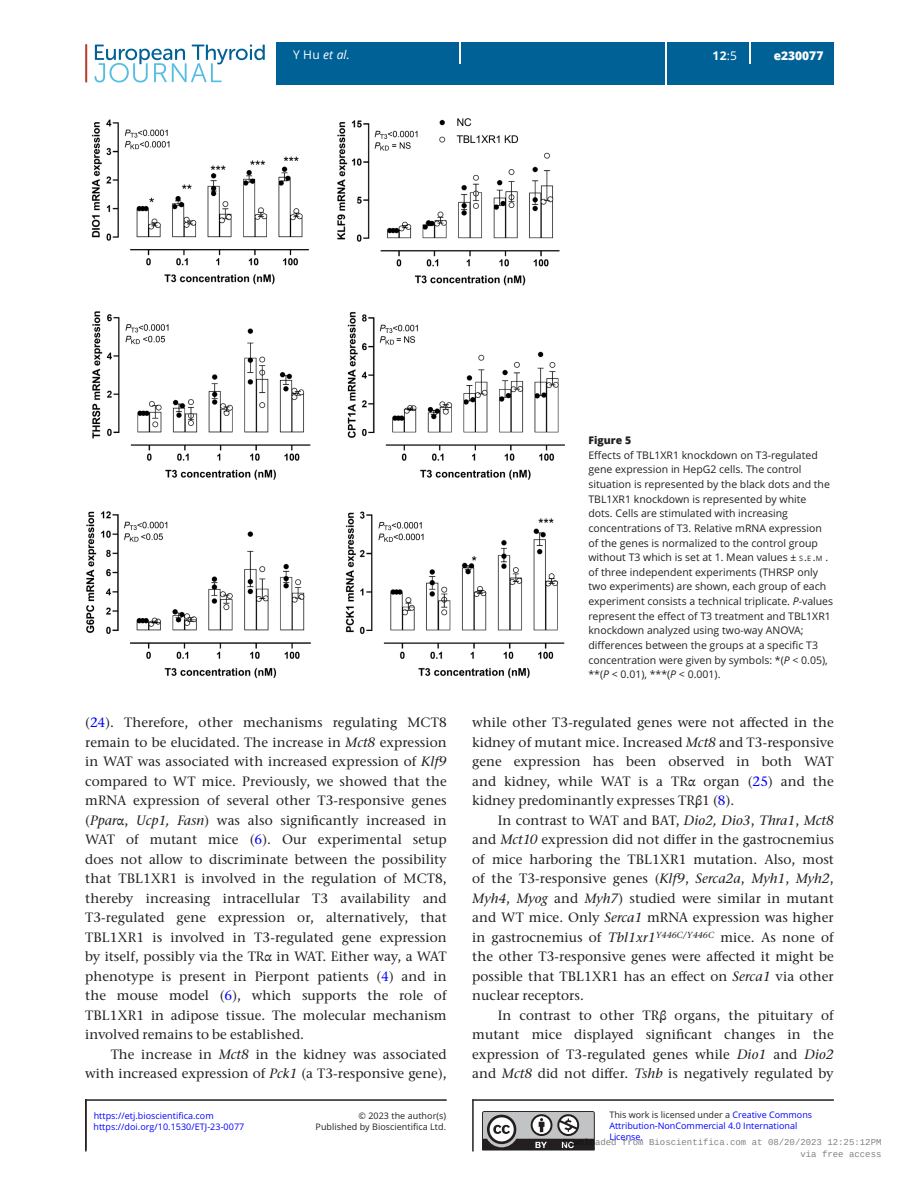
<style>
.page{position:relative;width:919px;height:1187px;background:#fff}
.page>*{position:absolute;margin:0;border:0;box-sizing:border-box;transform-origin:0 0}
.TXI{font:500 13.5px/19.5px "Stone Serif ITC Pro";letter-spacing:.005em;color:#231f20;text-align:justify}
.t1{font:italic 12px "Open Sans";color:#fff}
.t2{font:800 12px "Open Sans";color:#fff}
.t3{font:700 12px "Open Sans";color:#fff}
.FC{font:10.5px/14.7px "Open Sans";color:#231f20}
.FC-2{font:800 10.5px "Open Sans";color:#231f20}
.t4{font:9px/11.2px "Open Sans";color:#00f}
.t5{font:9px/12px "Liberation Mono";color:rgb(0 0 0/.5);text-align:right}
.t6{font:9px "Open Sans";letter-spacing:.005em;color:#231f20}
.s1{font-style:normal}
.s2{font-weight:400}
.s3{color:#00f}
.s4{font-style:italic}
.s5{font-family:"STIX Two Text"}
.s6{font-size:7.35px}
.s7{font-style:inherit}
.s8{color:#231f20}
</style>
<div class="page">
<div style="left:276px;top:42px;width:557px;height:43px;background:#006196"></div>
<svg style="left:94px;top:45px;width:171px;height:37px"></svg>
<hr style="left:85px;top:44px;width:2px;height:39px;background:#b7402f">
<svg style="left:459px;top:42px;width:1px;height:22px"></svg>
<hr style="left:665px;top:42px;width:1px;height:43px;background:#fff">
<svg style="left:749px;top:42px;width:1px;height:22px"></svg>
<img style="left:86px;top:118px;width:479px;height:560px">
<svg style="left:482px;top:1111px;width:112px;height:39px;background:#8b898b"></svg>
<hr style="left:85px;top:1099px;width:361px;height:1px;background:#231f20">
<hr style="left:85px;top:1099px;width:2px;height:52px;background:#231f20">
<hr style="left:472px;top:1099px;width:1px;height:52px;background:#231f20">
<hr style="left:472px;top:1099px;width:361px;height:1px;background:#231f20">
<p class="t1" style="left:293px;top:47px;width:58px"><span class="s1">Y Hu</span> et al.</p>
<p class="t3" style="left:712px;top:47px;width:26px">12<span class="s2">:5</span></p>
<p class="t2" style="left:773px;top:46px;width:51px">e230077</p>
<p class="TXI" style="left:85px;top:712px;width:363px">(<span class="s3">24</span>). Therefore, other mechanisms regulating MCT8 remain to be elucidated. The increase in <span class="s4">Mct8</span> expression in WAT was associated with increased expression of <span class="s4">Klf9 </span>compared to WT mice. Previously, we showed that the mRNA expression of several other T3-responsive genes (<span class="s4">Ppar</span><span class="s5">α</span>, <span class="s4">Ucp1, Fasn</span>) was also significantly increased in WAT of mutant mice (<span class="s3">6</span>). Our experimental setup does not allow to discriminate between the possibility that TBL1XR1 is involved in the regulation of MCT8, thereby increasing intracellular T3 availability and T3-regulated gene expression or, alternatively, that TBL1XR1 is involved in T3-regulated gene expression by itself, possibly via the TR<span class="s5">α</span> in WAT. Either way, a WAT phenotype is present in Pierpont patients (<span class="s3">4</span>) and in the mouse model (<span class="s3">6</span>), which supports the role of TBL1XR1 in adipose tissue. The molecular mechanism involved remains to be established.</p>
<p class="TXI" style="left:85px;top:1044px;width:363px;text-align:right">The increase in <span class="s4">Mct8</span> in the kidney was associated with increased expression of <span class="s4">Pck1</span> (a T3-responsive gene),</p>
<p class="t4" style="left:94px;top:1109px;width:122px">https://etj.bioscientifica.com</p>
<p class="t6" style="left:358px;top:1109px;width:89px">© 2023 the author(s)</p>
<p class="t4" style="left:93px;top:1121px;width:152px">https://doi.org/10.1530/ETJ-23-0077</p>
<p class="t6" style="left:315px;top:1120px;width:132px">Published by Bioscientifica Ltd.</p>
<p class="FC-2" style="left:588px;top:432px;width:44px">Figure 5</p>
<p class="FC" style="left:588px;top:447px;width:246px">Effects of TBL1XR1 knockdown on T3-regulated gene expression in HepG2 cells. The control situation is represented by the black dots and the TBL1XR1 knockdown is represented by white dots. Cells are stimulated with increasing concentrations of T3. Relative mRNA expression of the genes is normalized to the control group without T3 which is set at 1. Mean values ± <span class="s6">S</span><span class="s7">.</span><span class="s6">E</span> <span class="s7">.</span><span class="s6">M</span> <span class="s7">. </span>of three independent experiments (THRSP only two experiments) are shown, each group of each experiment consists a technical triplicate. <span class="s4">P</span>-values represent the effect of T3 treatment and TBL1XR1 knockdown analyzed using two-way ANOVA; differences between the groups at a specific T3 concentration were given by symbols: *(<span class="s4">P</span> &lt; 0.05), **(<span class="s4">P</span> &lt; 0.01), ***(<span class="s4">P</span> &lt; 0.001).</p>
<p class="TXI" style="left:472px;top:712px;width:363px">while other T3-regulated genes were not affected in the kidney of mutant mice. Increased <span class="s4">Mct8</span> and T3-responsive gene expression has been observed in both WAT and kidney, while WAT is a TR<span class="s5">α</span> organ (<span class="s3">25</span>) and the kidney predominantly expresses TR<span class="s5">β</span>1 (<span class="s3">8</span>).</p>
<p class="TXI" style="left:472px;top:810px;width:363px;text-indent:26px">In contrast to WAT and BAT, <span class="s4">Dio2, Dio3</span>, <span class="s4">Thra1</span>, <span class="s4">Mct8 </span>and <span class="s4">Mct10</span> expression did not differ in the gastrocnemius of mice harboring the TBL1XR1 mutation. Also, most of the T3-responsive genes (<span class="s4">Klf9</span>, <span class="s4">Serca2a</span>, <span class="s4">Myh1</span>, <span class="s4">Myh2</span>, <span class="s4">Myh4</span>, <span class="s4">Myog</span> and <span class="s4">Myh7</span>) studied were similar in mutant and WT mice. Only <span class="s4">Serca1</span> mRNA expression was higher in gastrocnemius of <span class="s4">Tbl1xr1</span><sup>Y446C/Y446C</sup> mice. As none of the other T3-responsive genes were affected it might be possible that TBL1XR1 has an effect on <span class="s4">Serca1</span> via other nuclear receptors.</p>
<p class="TXI" style="left:472px;top:1005px;width:363px;text-indent:26px">In contrast to other TR<span class="s5">β</span> organs, the pituitary of mutant mice displayed significant changes in the expression of T3-regulated genes while <span class="s4">Dio1</span> and <span class="s4">Dio2 </span>and <span class="s4">Mct8</span> did not differ. <span class="s4">Tshb</span> is negatively regulated by</p>
<p class="t4" style="left:609px;top:1108px;width:204px"><span class="s8">This work is licensed under a</span> Creative Commons<br>Attribution-NonCommercial 4.0 International<br>License.</p>
<p class="t5" style="left:562px;top:1136px;width:320px">Downloaded from Bioscientifica.com at 08/20/2023 12:25:12PM via free access</p>
</div>
